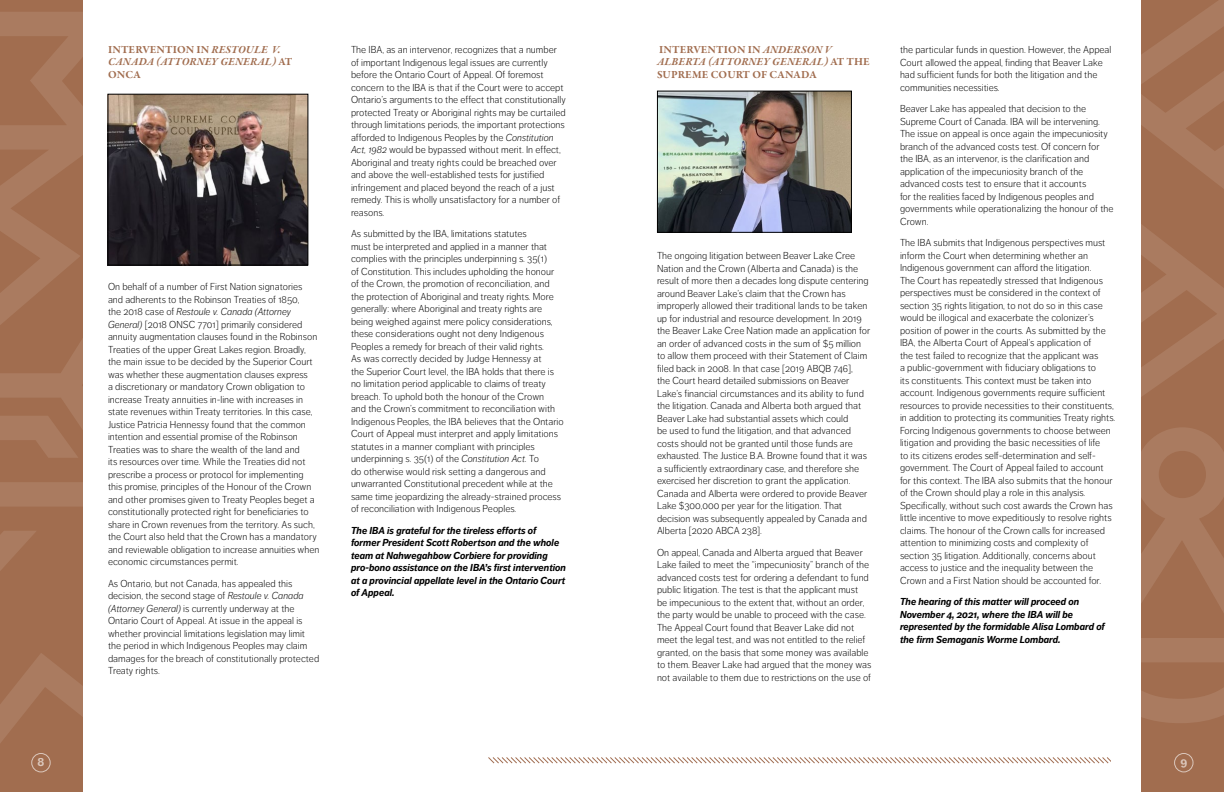
<style>
.page{position:relative;width:1224px;height:792px;background:#fff}
.page>*{position:absolute;margin:0;border:0;box-sizing:border-box;transform-origin:0 0}
.t1{font:700 12px "Dagny Pro";color:#fff}
.t2{font:700 11px/12.5px "Garamond Premr Pro";letter-spacing:.01em;color:#a16d4f}
.t3{font:italic 700 11px/12.5px "Garamond Premr Pro";letter-spacing:.01em;color:#a16d4f}
.t4{font:300 10px/12.5px "Dagny Pro";color:#000}
.t5{font:italic 700 10px/12.5px "Dagny Pro";color:#000}
.s1{font-style:normal}
.s2{font-style:italic}
</style>
<div class="page">
<div style="left:0;top:0;width:82px;height:792px;background:#a16d4f"></div>
<div style="left:1142px;top:0;width:82px;height:792px;background:#a16d4f"></div>
<svg style="left:0;top:12px;width:82px;height:416px"></svg>
<svg style="left:0;top:416px;width:79px;height:42px"></svg>
<svg style="left:0;top:531px;width:82px;height:229px"></svg>
<div style="left:0;top:482px;width:82px;height:24px;background:#aa7b60"></div>
<svg style="left:1142px;top:638px;width:82px;height:85px"></svg>
<svg style="left:1142px;top:485px;width:82px;height:128px"></svg>
<svg style="left:1142px;top:0;width:82px;height:485px"></svg>
<div style="left:31px;top:753px;width:20px;height:19px;border:1px solid #fff;border-radius:50%"></div>
<div style="left:1174px;top:753px;width:20px;height:19px;border:1px solid #fff;border-radius:50%"></div>
<img style="left:659px;top:93px;width:191px;height:138px">
<div style="left:657px;top:91px;width:195px;height:142px;border:1px solid #000"></div>
<img style="left:110px;top:96px;width:196px;height:168px">
<div style="left:108px;top:94px;width:200px;height:172px;border:1px solid #000"></div>
<svg style="left:488px;top:757px;width:623px;height:7px"></svg>
<p class="t3" style="left:108px;top:44px;width:186px"><span class="s1">INTERVENTION IN</span> RESTOULE V.<br>CANADA (ATTORNEY GENERAL) <span class="s1">AT<br>ONCA</span></p>
<p class="t4" style="left:108px;top:281px;width:213px">On behalf of a number of First Nation signatories and adherents to the Robinson Treaties of 1850,<br>the 2018 case of <span class="s2">Restoule v. Canada (Attorney General)</span> [2018 ONSC 7701] primarily considered annuity augmentation clauses found in the Robinson Treaties of the upper Great Lakes region. Broadly, the main issue to be decided by the Superior Court was whether these augmentation clauses express<br>a discretionary or mandatory Crown obligation to increase Treaty annuities in-line with increases in state revenues within Treaty territories. In this case, Justice Patricia Hennessy found that the common intention and essential promise of the Robinson Treaties was to share the wealth of the land and<br>its resources over time. While the Treaties did not prescribe a process or protocol for implementing this promise, principles of the Honour of the Crown and other promises given to Treaty Peoples beget a constitutionally protected right for beneficiaries to share in Crown revenues from the territory. As such, the Court also held that the Crown has a mandatory and reviewable obligation to increase annuities when economic circumstances permit.</p>
<p class="t4" style="left:108px;top:577px;width:213px">As Ontario, but not Canada, has appealed this decision, the second stage of <span class="s2">Restoule v. Canada (Attorney General)</span> is currently underway at the Ontario Court of Appeal. At issue in the appeal is whether provincial limitations legislation may limit the period in which Indigenous Peoples may claim damages for the breach of constitutionally protected Treaty rights.</p>
<p class="t4" style="left:351px;top:43px;width:216px">The IBA, as an intervenor, recognizes that a number of important Indigenous legal issues are currently before the Ontario Court of Appeal. Of foremost concern to the IBA is that if the Court were to accept Ontario’s arguments to the effect that constitutionally protected Treaty or Aboriginal rights may be curtailed through limitations periods, the important protections afforded to Indigenous Peoples by the <span class="s2">Constitution Act, 1982</span> would be bypassed without merit. In effect, Aboriginal and treaty rights could be breached over and above the well-established tests for justified infringement and placed beyond the reach of a just remedy. This is wholly unsatisfactory for a number of reasons.</p>
<p class="t4" style="left:351px;top:227px;width:214px">As submitted by the IBA, limitations statutes<br>must be interpreted and applied in a manner that complies with the principles underpinning s. 35(1)<br>of Constitution. This includes upholding the honour of the Crown, the promotion of reconciliation, and the protection of Aboriginal and treaty rights. More generally: where Aboriginal and treaty rights are being weighed against mere policy considerations, these considerations ought not deny Indigenous Peoples a remedy for breach of their valid rights.<br>As was correctly decided by Judge Hennessy at<br>the Superior Court level, the IBA holds that there is no limitation period applicable to claims of treaty breach. To uphold both the honour of the Crown<br>and the Crown’s commitment to reconciliation with Indigenous Peoples, the IBA believes that the Ontario Court of Appeal must interpret and apply limitations statutes in a manner compliant with principles underpinning s. 35(1) of the <span class="s2">Constitution Act.</span> To<br>do otherwise would risk setting a dangerous and unwarranted Constitutional precedent while at the same time jeopardizing the already-strained process of reconciliation with Indigenous Peoples.</p>
<p class="t5" style="left:351px;top:524px;width:217px">The IBA is grateful for the tireless efforts of former President Scott Robertson and the whole team at Nahwegahbow Corbiere for providing pro-bono assistance on the IBA’s first intervention at a provincial appellate level in the Ontario Court of Appeal.</p>
<p class="t2" style="left:657px;top:43px;width:214px">INTERVENTION IN <span class="s2">ANDERSON V<br>ALBERTA (ATTORNEY GENERAL)</span> AT THE<br>SUPREME COURT OF CANADA</p>
<p class="t4" style="left:657px;top:250px;width:215px">The ongoing litigation between Beaver Lake Cree Nation and the Crown (Alberta and Canada) is the result of more then a decades long dispute centering around Beaver Lake’s claim that the Crown has improperly allowed their traditional lands to be taken up for industrial and resource development. In 2019 the Beaver Lake Cree Nation made an application for an order of advanced costs in the sum of $5 million to allow them proceed with their Statement of Claim filed back in 2008. In that case [2019 ABQB 746],<br>the Court heard detailed submissions on Beaver Lake’s financial circumstances and its ability to fund the litigation. Canada and Alberta both argued that Beaver Lake had substantial assets which could<br>be used to fund the litigation, and that advanced costs should not be granted until those funds are exhausted. The Justice B.A. Browne found that it was a sufficiently extraordinary case, and therefore she exercised her discretion to grant the application.<br>Canada and Alberta were ordered to provide Beaver Lake $300,000 per year for the litigation. That decision was subsequently appealed by Canada and Alberta [2020 ABCA 238].</p>
<p class="t4" style="left:657px;top:546px;width:216px">On appeal, Canada and Alberta argued that Beaver Lake failed to meet the “impecuniosity” branch of the advanced costs test for ordering a defendant to fund public litigation. The test is that the applicant must<br>be impecunious to the extent that, without an order, the party would be unable to proceed with the case.<br>The Appeal Court found that Beaver Lake did not meet the legal test, and was not entitled to the relief granted, on the basis that some money was available to them. Beaver Lake had argued that the money was not available to them due to restrictions on the use of</p>
<p class="t4" style="left:900px;top:43px;width:213px">the particular funds in question. However, the Appeal Court allowed the appeal, finding that Beaver Lake had sufficient funds for both the litigation and the communities necessities.</p>
<p class="t4" style="left:900px;top:102px;width:215px">Beaver Lake has appealed that decision to the Supreme Court of Canada. IBA will be intervening.<br>The issue on appeal is once again the impecuniosity branch of the advanced costs test. Of concern for the IBA, as an intervenor, is the clarification and application of the impecuniosity branch of the advanced costs test to ensure that it accounts<br>for the realities faced by Indigenous peoples and governments while operationalizing the honour of the Crown.</p>
<p class="t4" style="left:900px;top:236px;width:217px">The IBA submits that Indigenous perspectives must inform the Court when determining whether an Indigenous government can afford the litigation.<br>The Court has repeatedly stressed that Indigenous perspectives must be considered in the context of section 35 rights litigation, to not do so in this case would be illogical and exacerbate the colonizer’s position of power in the courts. As submitted by the IBA, the Alberta Court of Appeal’s application of<br>the test failed to recognize that the applicant was<br>a public-government with fiduciary obligations to<br>its constituents. This context must be taken into account. Indigenous governments require sufficient resources to provide necessities to their constituents, in addition to protecting its communities Treaty rights.<br>Forcing Indigenous governments to choose between litigation and providing the basic necessities of life<br>to its citizens erodes self-determination and self&shy;government. The Court of Appeal failed to account for this context. The IBA also submits that the honour of the Crown should play a role in this analysis.<br>Specifically, without such cost awards the Crown has little incentive to move expeditiously to resolve rights claims. The honour of the Crown calls for increased attention to minimizing costs and complexity of section 35 litigation. Additionally, concerns about access to justice and the inequality between the Crown and a First Nation should be accounted for.</p>
<p class="t5" style="left:900px;top:595px;width:206px">The hearing of this matter will proceed on November 4, 2021, where the IBA will be represented by the formidable Alisa Lombard of the firm Semaganis Worme Lombard.</p>
<p class="t1" style="left:38px;top:755px;width:8px">8</p>
<p class="t1" style="left:1180px;top:755px;width:8px">9</p>
</div>
